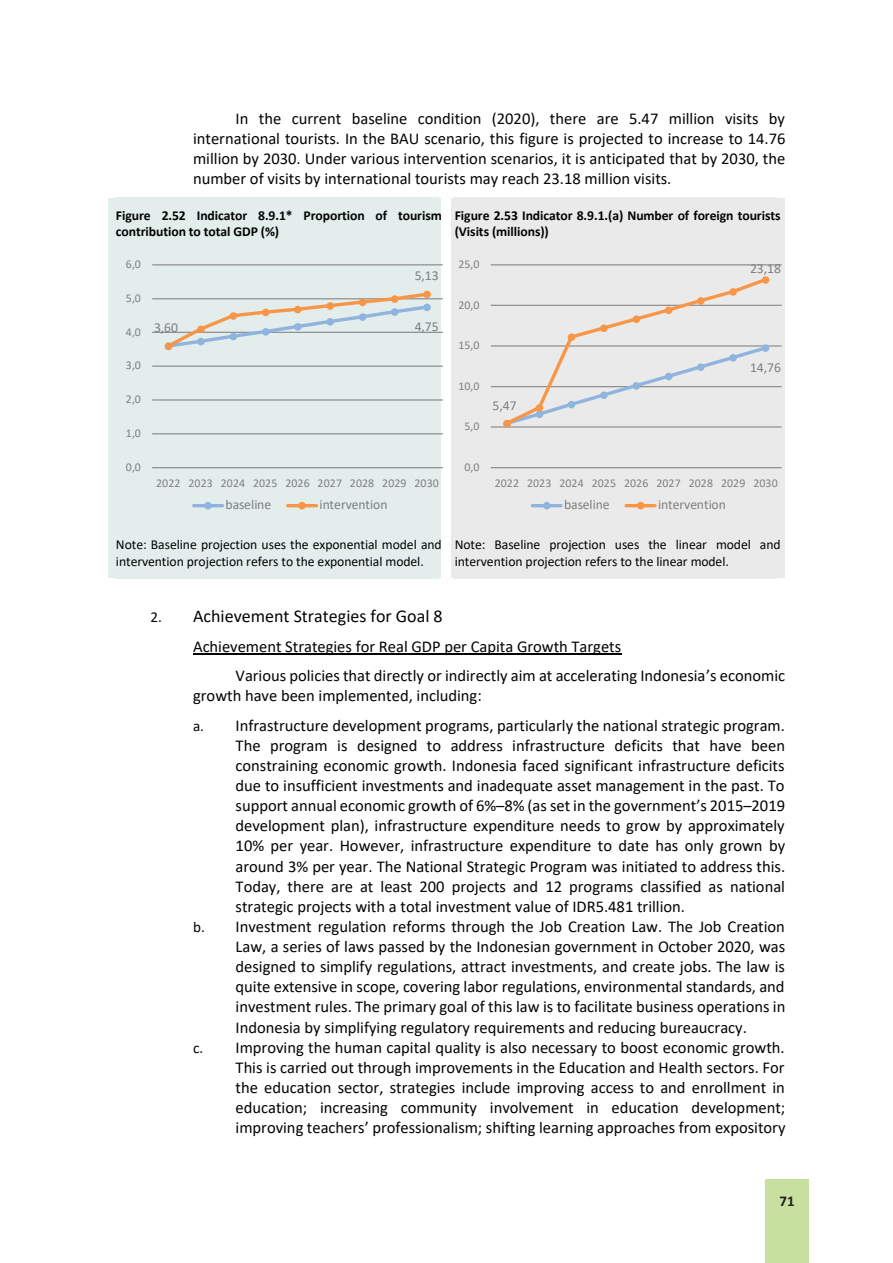
<style>
.page{position:relative;width:893px;height:1263px;background:#fff}
.page>*{position:absolute;margin:0;border:0;box-sizing:border-box;transform-origin:0 0}
.t1{font:18px "Calibri";color:#040503}
.t2{font:16.5px/20.1px "Calibri";color:#040503}
.t3{font:700 15px "Calibri";color:#231f20}
.t4{font:13.65px/16.5px "Calibri";letter-spacing:-.005em;color:#040503}
.t5{font:700 13.65px/16.5px "Calibri";letter-spacing:-.005em;color:#040503}
.t6{font:13.65px "Calibri";letter-spacing:-.005em;color:#7f807f}
.t7{font:11.85px "Calibri";letter-spacing:.01em;color:#7f807f}
.s1{font-size:15.15px}
</style>
<div class="page">
<div style="left:108px;top:198px;width:334px;height:50px;background:#e2edec"></div>
<div style="left:451px;top:198px;width:334px;height:50px;background:#eaeaea"></div>
<div style="left:108px;top:248px;width:334px;height:279px;background:#e2edec"></div>
<div style="left:451px;top:248px;width:334px;height:279px;background:#eaeaea"></div>
<div style="left:108px;top:527px;width:334px;height:51px;background:#e2edec"></div>
<div style="left:451px;top:527px;width:334px;height:51px;background:#eaeaea"></div>
<hr style="left:193px;top:654px;width:428px;height:1px;background:#040503">
<hr style="left:152px;top:467px;width:290px;height:1px;background:#868686">
<hr style="left:152px;top:433px;width:290px;height:1px;background:#868686">
<hr style="left:152px;top:399px;width:290px;height:2px;background:#868686">
<hr style="left:152px;top:366px;width:290px;height:1px;background:#868686">
<hr style="left:152px;top:332px;width:290px;height:1px;background:#868686">
<hr style="left:152px;top:298px;width:290px;height:1px;background:#868686">
<hr style="left:152px;top:264px;width:290px;height:1px;background:#868686">
<div style="left:423px;top:304px;width:8px;height:7px;background:#a7c4e2;border-radius:50%"></div>
<svg style="left:164px;top:290px;width:266px;height:60px"></svg>
<div style="left:165px;top:342px;width:7px;height:8px;background:#f79646;border-radius:50%"></div>
<div style="left:197px;top:326px;width:8px;height:7px;background:#f79646;border-radius:50%"></div>
<div style="left:230px;top:312px;width:7px;height:8px;background:#f79646;border-radius:50%"></div>
<div style="left:262px;top:309px;width:8px;height:7px;background:#f79646;border-radius:50%"></div>
<div style="left:294px;top:306px;width:8px;height:7px;background:#f79646;border-radius:50%"></div>
<div style="left:326px;top:302px;width:8px;height:8px;background:#f79646;border-radius:50%"></div>
<div style="left:359px;top:299px;width:7px;height:7px;background:#f79646;border-radius:50%"></div>
<div style="left:391px;top:295px;width:7px;height:8px;background:#f79646;border-radius:50%"></div>
<div style="left:423px;top:291px;width:8px;height:7px;background:#f79646;border-radius:50%"></div>
<hr style="left:194px;top:504px;width:29px;height:3px;background:#8fb4de">
<div style="left:204px;top:502px;width:8px;height:7px;background:#8fb4de;border-radius:50%"></div>
<hr style="left:288px;top:504px;width:28px;height:3px;background:#f79646">
<div style="left:298px;top:502px;width:8px;height:7px;background:#f79646;border-radius:50%"></div>
<hr style="left:491px;top:467px;width:291px;height:1px;background:#868686">
<hr style="left:491px;top:426px;width:291px;height:2px;background:#868686">
<hr style="left:491px;top:386px;width:291px;height:1px;background:#868686">
<hr style="left:491px;top:345px;width:291px;height:2px;background:#868686">
<hr style="left:491px;top:305px;width:291px;height:1px;background:#868686">
<hr style="left:491px;top:264px;width:291px;height:1px;background:#868686">
<svg style="left:502px;top:276px;width:268px;height:152px"></svg>
<div style="left:503px;top:420px;width:8px;height:7px;background:#f79646;border-radius:50%"></div>
<div style="left:536px;top:404px;width:7px;height:8px;background:#f79646;border-radius:50%"></div>
<div style="left:568px;top:333px;width:7px;height:8px;background:#f79646;border-radius:50%"></div>
<div style="left:600px;top:324px;width:8px;height:8px;background:#f79646;border-radius:50%"></div>
<div style="left:632px;top:315px;width:8px;height:8px;background:#f79646;border-radius:50%"></div>
<div style="left:665px;top:306px;width:7px;height:8px;background:#f79646;border-radius:50%"></div>
<div style="left:697px;top:297px;width:7px;height:8px;background:#f79646;border-radius:50%"></div>
<div style="left:729px;top:288px;width:8px;height:8px;background:#f79646;border-radius:50%"></div>
<div style="left:762px;top:276px;width:7px;height:8px;background:#f79646;border-radius:50%"></div>
<hr style="left:532px;top:504px;width:29px;height:3px;background:#8fb4de">
<div style="left:543px;top:502px;width:7px;height:7px;background:#8fb4de;border-radius:50%"></div>
<hr style="left:626px;top:504px;width:29px;height:3px;background:#f79646">
<div style="left:637px;top:502px;width:7px;height:7px;background:#f79646;border-radius:50%"></div>
<div style="left:765px;top:1179px;width:44px;height:84px;background:#c8e09f"></div>
<p class="t2" style="left:193px;top:108px;width:594px;text-align:justify;text-indent:43px">In the current baseline condition (2020), there are 5.47 million visits by international tourists. In the BAU scenario, this figure is projected to increase to 14.76 million by 2030. Under various intervention scenarios, it is anticipated that by 2030, the number of visits by international tourists may reach 23.18 million visits.</p>
<p class="t5" style="left:116px;top:207px;width:327px">Figure 2.52 Indicator 8.9.1* Proportion of tourism contribution to total GDP (%)</p>
<p class="t5" style="left:455px;top:207px;width:327px">Figure 2.53 Indicator 8.9.1.(a) Number of foreign tourists (Visits (millions))</p>
<p class="t7" style="left:126px;top:256px;width:17px">6,0</p>
<p class="t7" style="left:126px;top:290px;width:17px">5,0</p>
<p class="t7" style="left:126px;top:323px;width:17px">4,0</p>
<p class="t7" style="left:126px;top:357px;width:17px">3,0</p>
<p class="t7" style="left:126px;top:391px;width:17px">2,0</p>
<p class="t7" style="left:126px;top:425px;width:17px">1,0</p>
<p class="t7" style="left:126px;top:458px;width:17px">0,0</p>
<p class="t6" style="left:415px;top:266px;width:25px">5,13</p>
<p class="t6" style="left:154px;top:318px;width:25px">3,60</p>
<p class="t6" style="left:415px;top:316px;width:25px">4,75</p>
<p class="t7" style="left:156px;top:475px;width:284px">2022 2023 2024 2025 2026 2027 2028 2029 2030</p>
<p class="t6" style="left:226px;top:495px;width:47px">baseline</p>
<p class="t6" style="left:319px;top:495px;width:70px">intervention</p>
<p class="t7" style="left:458px;top:256px;width:23px">25,0</p>
<p class="t7" style="left:458px;top:296px;width:23px">20,0</p>
<p class="t7" style="left:458px;top:337px;width:23px">15,0</p>
<p class="t7" style="left:458px;top:377px;width:23px">10,0</p>
<p class="t7" style="left:464px;top:418px;width:17px">5,0</p>
<p class="t7" style="left:464px;top:458px;width:17px">0,0</p>
<p class="t6" style="left:750px;top:259px;width:32px">23,18</p>
<p class="t6" style="left:493px;top:396px;width:25px">5,47</p>
<p class="t6" style="left:750px;top:357px;width:32px">14,76</p>
<p class="t7" style="left:495px;top:475px;width:284px">2022 2023 2024 2025 2026 2027 2028 2029 2030</p>
<p class="t6" style="left:564px;top:495px;width:47px">baseline</p>
<p class="t6" style="left:658px;top:495px;width:70px">intervention</p>
<p class="t4" style="left:116px;top:536px;width:327px">Note: Baseline projection uses the exponential model and intervention projection refers to the exponential model.</p>
<p class="t4" style="left:455px;top:536px;width:327px">Note: Baseline projection uses the linear model and intervention projection refers to the linear model.</p>
<p class="t1" style="left:151px;top:604px;width:294px"><span class="s1">2.</span> Achievement Strategies for Goal 8</p>
<p class="t2" style="left:236px;top:631px;width:551px;line-height:29.1px;text-indent:-43px">Achievement Strategies for Real GDP per Capita Growth Targets<br>Various policies that directly or indirectly aim at accelerating Indonesia’s economic</p>
<p class="t2" style="left:193px;top:681px;width:593px;line-height:29.1px">growth have been implemented, including:<br><span class="s1">a.</span> Infrastructure development programs, particularly the national strategic program.</p>
<p class="t2" style="left:236px;top:735px;width:551px">The program is designed to address infrastructure deficits that have been</p>
<p class="t2" style="left:236px;top:755px;width:550px">constraining economic growth. Indonesia faced significant infrastructure deficits</p>
<p class="t2" style="left:236px;top:775px;width:550px">due to insufficient investments and inadequate asset management in the past. To</p>
<p class="t2" style="left:236px;top:795px;width:551px">support annual economic growth of 6%–8% (as set in the government’s 2015–2019</p>
<p class="t2" style="left:236px;top:815px;width:550px">development plan), infrastructure expenditure needs to grow by approximately</p>
<p class="t2" style="left:236px;top:835px;width:551px">10% per year. However, infrastructure expenditure to date has only grown by</p>
<p class="t2" style="left:236px;top:856px;width:551px">around 3% per year. The National Strategic Program was initiated to address this.</p>
<p class="t2" style="left:236px;top:876px;width:551px">Today, there are at least 200 projects and 12 programs classified as national</p>
<p class="t2" style="left:236px;top:896px;width:451px">strategic projects with a total investment value of IDR5.481 trillion.</p>
<p class="t2" style="left:193px;top:916px;width:593px"><span class="s1">b.</span> Investment regulation reforms through the Job Creation Law. The Job Creation</p>
<p class="t2" style="left:236px;top:936px;width:551px">Law, a series of laws passed by the Indonesian government in October 2020, was</p>
<p class="t2" style="left:236px;top:956px;width:551px">designed to simplify regulations, attract investments, and create jobs. The law is</p>
<p class="t2" style="left:236px;top:976px;width:550px">quite extensive in scope, covering labor regulations, environmental standards, and</p>
<p class="t2" style="left:236px;top:996px;width:551px">investment rules. The primary goal of this law is to facilitate business operations in</p>
<p class="t2" style="left:236px;top:1016px;width:513px">Indonesia by simplifying regulatory requirements and reducing bureaucracy.</p>
<p class="t2" style="left:193px;top:1037px;width:593px"><span class="s1">c.</span> Improving the human capital quality is also necessary to boost economic growth.</p>
<p class="t2" style="left:236px;top:1057px;width:550px">This is carried out through improvements in the Education and Health sectors. For</p>
<p class="t2" style="left:236px;top:1077px;width:551px">the education sector, strategies include improving access to and enrollment in</p>
<p class="t2" style="left:236px;top:1097px;width:551px">education; increasing community involvement in education development;</p>
<p class="t2" style="left:236px;top:1117px;width:551px">improving teachers’ professionalism; shifting learning approaches from expository</p>
<p class="t3" style="left:780px;top:1191px;width:17px">71</p>
</div>
